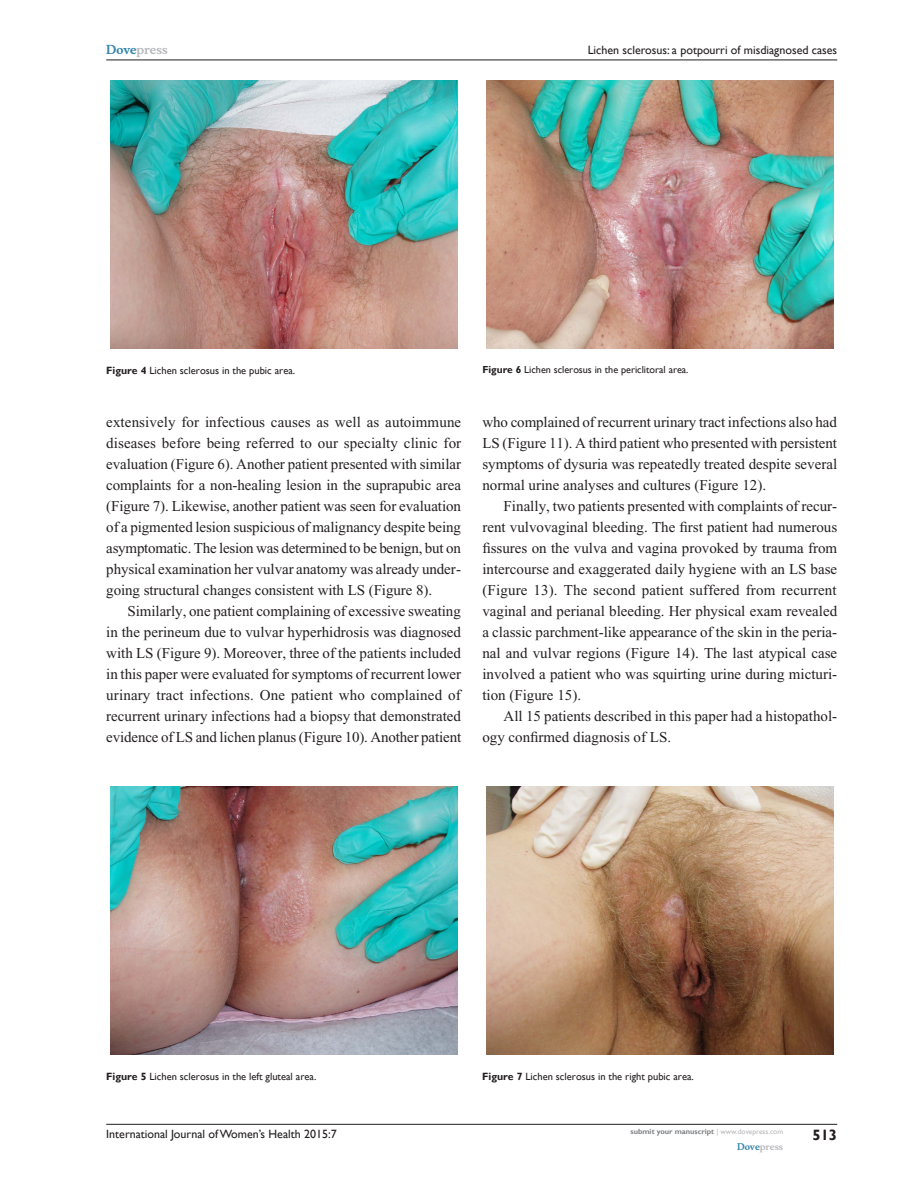
<style>
.page{position:relative;width:918px;height:1188px;background:#fff}
.page>*{position:absolute;margin:0;border:0;box-sizing:border-box;transform-origin:0 0}
.Tx{font:15px/21px "Times New Roman";color:#231f20;text-align:justify}
.RunFolio-R{font:700 15px "Gill Sans";color:#231f20}
.RunH-R{font:12px "Gill Sans";color:#231f20}
.RunF-R{font:12px "Gill Sans";color:#231f20}
.RunH-Brand-R{font:700 12px "Musee";color:#b8b9bc}
.FigC{font:10.5px "Gill Sans";color:#231f20}
.FigC-2{font:10.2px "Gill Sans";color:#231f20}
.RunF-Brand-R{font:700 9px "Musee";color:#b8b9bc}
.RunF-SubmityourMS-R{font:700 7.5px "Gill Sans";color:#808285}
.s1{color:#3485ae}
.s2{font-weight:700}
.s3{font-weight:400;color:#b8b9bc}
</style>
<div class="page">
<hr style="left:106px;top:1124px;width:731px;height:1px;background:#231f20">
<hr style="left:106px;top:60px;width:731px;height:1px;background:#231f20">
<img style="left:110px;top:81px;width:347px;height:268px">
<img style="left:110px;top:787px;width:347px;height:267px">
<img style="left:486px;top:81px;width:347px;height:268px">
<img style="left:487px;top:787px;width:346px;height:267px">
<p class="RunH-Brand-R" style="left:106px;top:43px;width:63px"><span class="s1">Dove</span>press</p>
<p class="RunH-R" style="left:588px;top:43px;width:251px">Lichen sclerosus: a potpourri of misdiagnosed cases</p>
<p class="FigC" style="left:106px;top:364px;width:190px"><span class="s2">Figure 4</span> Lichen sclerosus in the pubic area.</p>
<p class="Tx" style="left:106px;top:411px;width:357px">extensively for infectious causes as well as autoimmune diseases before being referred to our specialty clinic for evaluation (Figure 6). Another patient presented with similar complaints for a non-healing lesion in the suprapubic area (Figure 7). Likewise, another patient was seen for evaluation of a pigmented lesion suspicious of malignancy despite being asymptomatic. The lesion was determined to be benign, but on physical examination her vulvar anatomy was already under&shy;going structural changes consistent with LS (Figure 8).</p>
<p class="Tx" style="left:106px;top:600px;width:356px;text-indent:21px">Similarly, one patient complaining of excessive sweating in the perineum due to vulvar hyperhidrosis was diagnosed with LS (Figure 9). Moreover, three of the patients included in this paper were evaluated for symptoms of recurrent lower urinary tract infections. One patient who complained of recurrent urinary infections had a biopsy that demonstrated evidence of LS and lichen planus (Figure 10). Another patient</p>
<p class="FigC-2" style="left:482px;top:364px;width:208px"><span class="s2">Figure 6</span> Lichen sclerosus in the periclitoral area.</p>
<p class="Tx" style="left:482px;top:411px;width:356px">who complained of recurrent urinary tract infections also had LS (Figure 11). A third patient who presented with persistent symptoms of dysuria was repeatedly treated despite several normal urine analyses and cultures (Figure 12).</p>
<p class="Tx" style="left:482px;top:495px;width:356px;text-indent:21px">Finally, two patients presented with complaints of recur&shy;rent vulvovaginal bleeding. The first patient had numerous fissures on the vulva and vagina provoked by trauma from intercourse and exaggerated daily hygiene with an LS base (Figure 13). The second patient suffered from recurrent vaginal and perianal bleeding. Her physical exam revealed a classic parchment-like appearance of the skin in the peria&shy;nal and vulvar regions (Figure 14). The last atypical case involved a patient who was squirting urine during micturi&shy;tion (Figure 15).</p>
<p class="Tx" style="left:482px;top:705px;width:356px;text-indent:21px">All 15 patients described in this paper had a histopathol&shy;ogy confirmed diagnosis of LS.</p>
<p class="FigC" style="left:106px;top:1070px;width:212px"><span class="s2">Figure 5</span> Lichen sclerosus in the left gluteal area.</p>
<p class="FigC" style="left:482px;top:1070px;width:213px"><span class="s2">Figure 7</span> Lichen sclerosus in the right pubic area.</p>
<p class="RunF-R" style="left:106px;top:1127px;width:232px">International Journal of Women’s Health 2015:7</p>
<p class="RunF-SubmityourMS-R" style="left:631px;top:1127px;width:154px">submit your manuscript <span class="s3">| www.dovepress.com</span></p>
<p class="RunF-Brand-R" style="left:737px;top:1141px;width:48px"><span class="s1">Dove</span>press</p>
<p class="RunFolio-R" style="left:812px;top:1126px;width:26px">513</p>
</div>
